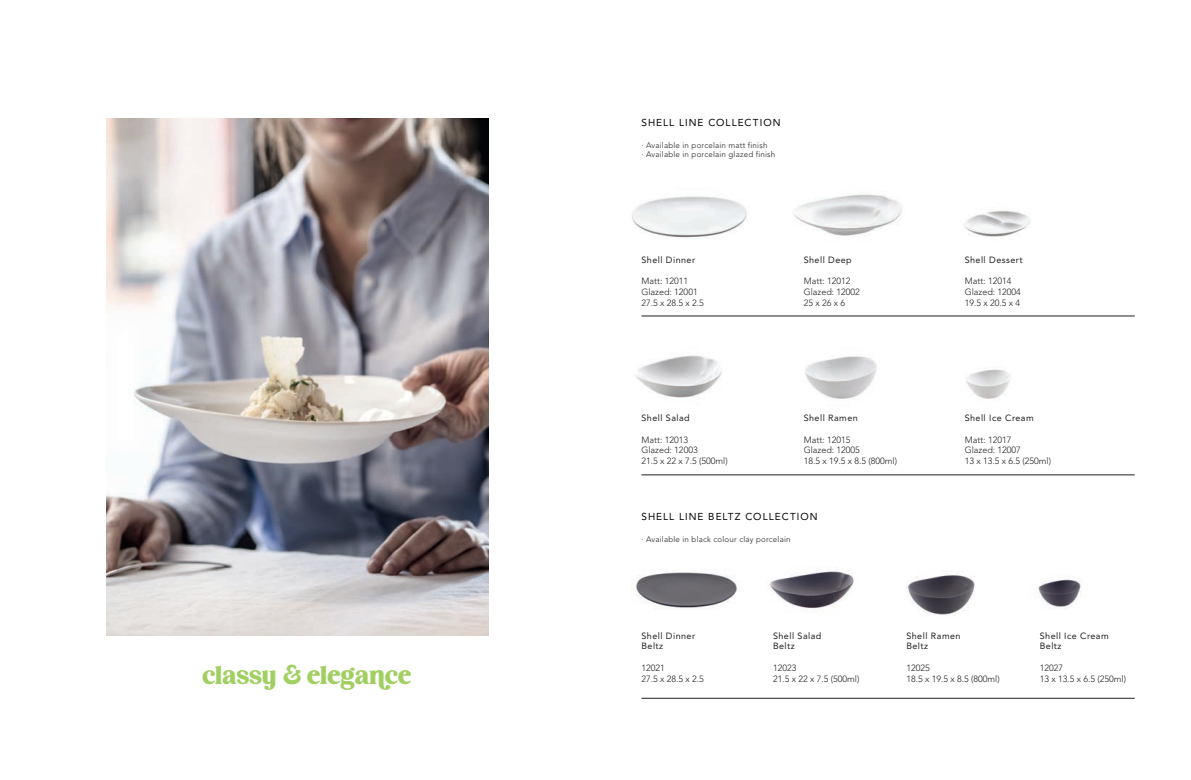
<style>
.page{position:relative;width:1191px;height:780px;background:#fff}
.page>*{position:absolute;margin:0;border:0;box-sizing:border-box;transform-origin:0 0}
.t1{font:27px "HV Cocktail";letter-spacing:-.025em;color:#a1cf61}
.t2{font:10px "Avenir LT Std";letter-spacing:.105em;color:#000}
.t3{font:300 9px/10.8px "Avenir LT Std";color:#231f20}
.t4{font:9px/10.8px "Avenir LT Std";letter-spacing:.05em;color:#231f20}
.t5{font:300 8px/9.6px "Avenir LT Std";letter-spacing:.025em;color:#231f20}
.s1{font-family:"HV Cocktail Alternates"}
</style>
<div class="page">
<img style="left:1037px;top:579px;width:45px;height:30px">
<img style="left:906px;top:575px;width:69px;height:40px">
<img style="left:769px;top:571px;width:85px;height:39px">
<img style="left:635px;top:571px;width:105px;height:38px">
<hr style="left:641px;top:697px;width:493px;height:1px;background:#231f20">
<img style="left:106px;top:118px;width:383px;height:518px">
<img style="left:966px;top:369px;width:44px;height:30px">
<img style="left:805px;top:356px;width:72px;height:43px">
<img style="left:794px;top:194px;width:108px;height:42px">
<img style="left:635px;top:355px;width:87px;height:43px">
<img style="left:632px;top:196px;width:115px;height:42px">
<img style="left:964px;top:210px;width:66px;height:27px">
<hr style="left:641px;top:316px;width:493px;height:1px;background:#231f20">
<hr style="left:641px;top:474px;width:493px;height:1px;background:#231f20">
<h1 class="t1" style="left:202px;top:657px;width:211px">classy &amp; elega<span class="s1">n</span>ce</h1>
<p class="t2" style="left:641px;top:117px;width:141px">SHELL LINE COLLECTION</p>
<p class="t5" style="left:641px;top:140px;width:135px">· Available in porcelain matt finish<br>· Available in porcelain glazed finish</p>
<p class="t4" style="left:641px;top:254px;width:55px">Shell Dinner</p>
<p class="t3" style="left:641px;top:276px;width:64px">Matt: 12011<br>Glazed: 12001<br>27.5 x 28.5 x 2.5</p>
<p class="t4" style="left:803px;top:254px;width:50px">Shell Deep</p>
<p class="t3" style="left:803px;top:276px;width:58px">Matt: 12012<br>Glazed: 12002<br>25 x 26 x 6</p>
<p class="t4" style="left:964px;top:254px;width:59px">Shell Dessert</p>
<p class="t3" style="left:964px;top:276px;width:58px">Matt: 12014<br>Glazed: 12004<br>19.5 x 20.5 x 4</p>
<p class="t4" style="left:641px;top:412px;width:50px">Shell Salad</p>
<p class="t3" style="left:641px;top:434px;width:88px">Matt: 12013<br>Glazed: 12003<br>21.5 x 22 x 7.5 (500ml)</p>
<p class="t4" style="left:803px;top:412px;width:56px">Shell Ramen</p>
<p class="t3" style="left:803px;top:434px;width:95px">Matt: 12015<br>Glazed: 12005<br>18.5 x 19.5 x 8.5 (800ml)</p>
<p class="t2" style="left:641px;top:511px;width:178px">SHELL LINE BELTZ COLLECTION</p>
<p class="t5" style="left:641px;top:534px;width:151px">· Available in black colour clay porcelain</p>
<p class="t4" style="left:964px;top:412px;width:71px">Shell Ice Cream</p>
<p class="t3" style="left:964px;top:434px;width:88px">Matt: 12017<br>Glazed: 12007<br>13 x 13.5 x 6.5 (250ml)</p>
<p class="t4" style="left:641px;top:630px;width:55px">Shell Dinner<br>Beltz</p>
<p class="t3" style="left:641px;top:662px;width:64px">12021<br>27.5 x 28.5 x 2.5</p>
<p class="t4" style="left:773px;top:630px;width:50px">Shell Salad<br>Beltz</p>
<p class="t3" style="left:773px;top:662px;width:88px">12023<br>21.5 x 22 x 7.5 (500ml)</p>
<p class="t4" style="left:906px;top:630px;width:56px">Shell Ramen<br>Beltz</p>
<p class="t3" style="left:906px;top:662px;width:95px">12025<br>18.5 x 19.5 x 8.5 (800ml)</p>
<p class="t4" style="left:1039px;top:630px;width:71px">Shell Ice Cream<br>Beltz</p>
<p class="t3" style="left:1039px;top:662px;width:88px">12027<br>13 x 13.5 x 6.5 (250ml)</p>
</div>
